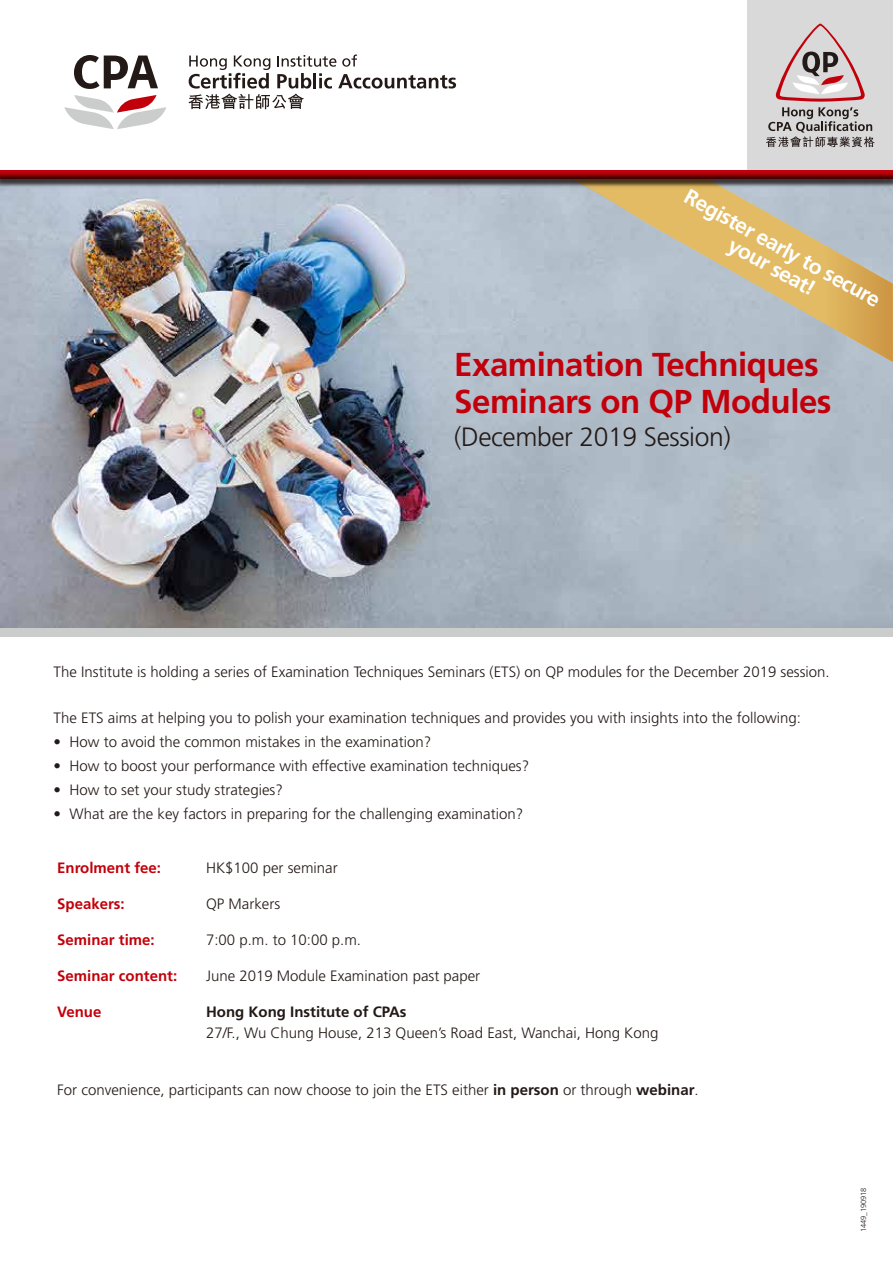
<style>
.page{position:relative;width:893px;height:1263px;background:#fff}
.page>*{position:absolute;margin:0;border:0;box-sizing:border-box;transform-origin:0 0}
.t1{font:700 33px/36.5px "Frutiger";letter-spacing:-.015em;color:#c2000b}
.t2{font:300 26.4px "Frutiger";letter-spacing:-.015em;color:#231916}
.t3{font:700 21.3px/21.3px "Frutiger";color:#fff;text-align:center}
.t4{font:300 15px "Frutiger";color:#231916}
.t5{font:700 15px "Frutiger";color:#c2000b}
.t6{font:700 15px "Frutiger";color:#231916}
.t7{font:300 7.5px "Frutiger";letter-spacing:-.01em;color:#231916}
.s1{font-weight:700}
</style>
<div class="page">
<img style="left:0;top:238px;width:893px;height:390px">
<div style="left:747px;top:0;width:146px;height:171px;background:#d9d9da"></div>
<svg style="left:775px;top:24px;width:90px;height:96px"></svg>
<svg style="left:74px;top:55px;width:84px;height:34px"></svg>
<svg style="left:188px;top:55px;width:268px;height:54px"></svg>
<svg style="left:64px;top:95px;width:102px;height:26px"></svg>
<div style="left:0;top:628px;width:893px;height:8px;background:#cbcccc"></div>
<svg style="left:552px;top:238px;width:341px;height:124px"></svg>
<img style="left:0;top:121px;width:893px;height:117px">
<h3 class="t3" style="left:691px;top:185px;width:222px;rotate:29deg">Register early to secure your seat!</h3>
<h1 class="t1" style="left:454px;top:347px;width:379px">Examination Techniques<br>Seminars on QP Modules</h1>
<h2 class="t2" style="left:454px;top:422px;width:278px">(December 2019 Session)</h2>
<p class="t4" style="left:54px;top:663px;width:777px">The Institute is holding a series of Examination Techniques Seminars (ETS) on QP modules for the December 2019 session.</p>
<p class="t4" style="left:54px;top:710px;width:749px">The ETS aims at helping you to polish your examination techniques and provides you with insights into the following:</p>
<p class="t4" style="left:54px;top:734px;width:379px">• How to avoid the common mistakes in the examination?</p>
<p class="t4" style="left:54px;top:758px;width:477px">• How to boost your performance with effective examination techniques?</p>
<p class="t4" style="left:54px;top:782px;width:231px">• How to set your study strategies?</p>
<p class="t4" style="left:54px;top:806px;width:471px">• What are the key factors in preparing for the challenging examination?</p>
<p class="t5" style="left:57px;top:859px;width:105px">Enrolment fee:</p>
<p class="t4" style="left:206px;top:859px;width:133px">HK$100 per seminar</p>
<p class="t5" style="left:57px;top:895px;width:69px">Speakers:</p>
<p class="t4" style="left:206px;top:895px;width:76px">QP Markers</p>
<p class="t5" style="left:57px;top:931px;width:99px">Seminar time:</p>
<p class="t4" style="left:206px;top:931px;width:157px">7:00 p.m. to 10:00 p.m.</p>
<p class="t5" style="left:57px;top:967px;width:122px">Seminar content:</p>
<p class="t4" style="left:206px;top:967px;width:276px">June 2019 Module Examination past paper</p>
<p class="t5" style="left:57px;top:1003px;width:46px">Venue</p>
<p class="t6" style="left:206px;top:1003px;width:202px">Hong Kong Institute of CPAs</p>
<p class="t4" style="left:206px;top:1024px;width:454px">27/F., Wu Chung House, 213 Queen’s Road East, Wanchai, Hong Kong</p>
<p class="t4" style="left:57px;top:1081px;width:643px">For convenience, participants can now choose to join the ETS either <span class="s1">in person</span> or through <span class="s1">webinar</span>.</p>
<p class="t7" style="left:859px;top:1232px;width:46px;rotate:-90deg">1449_190918</p>
</div>
